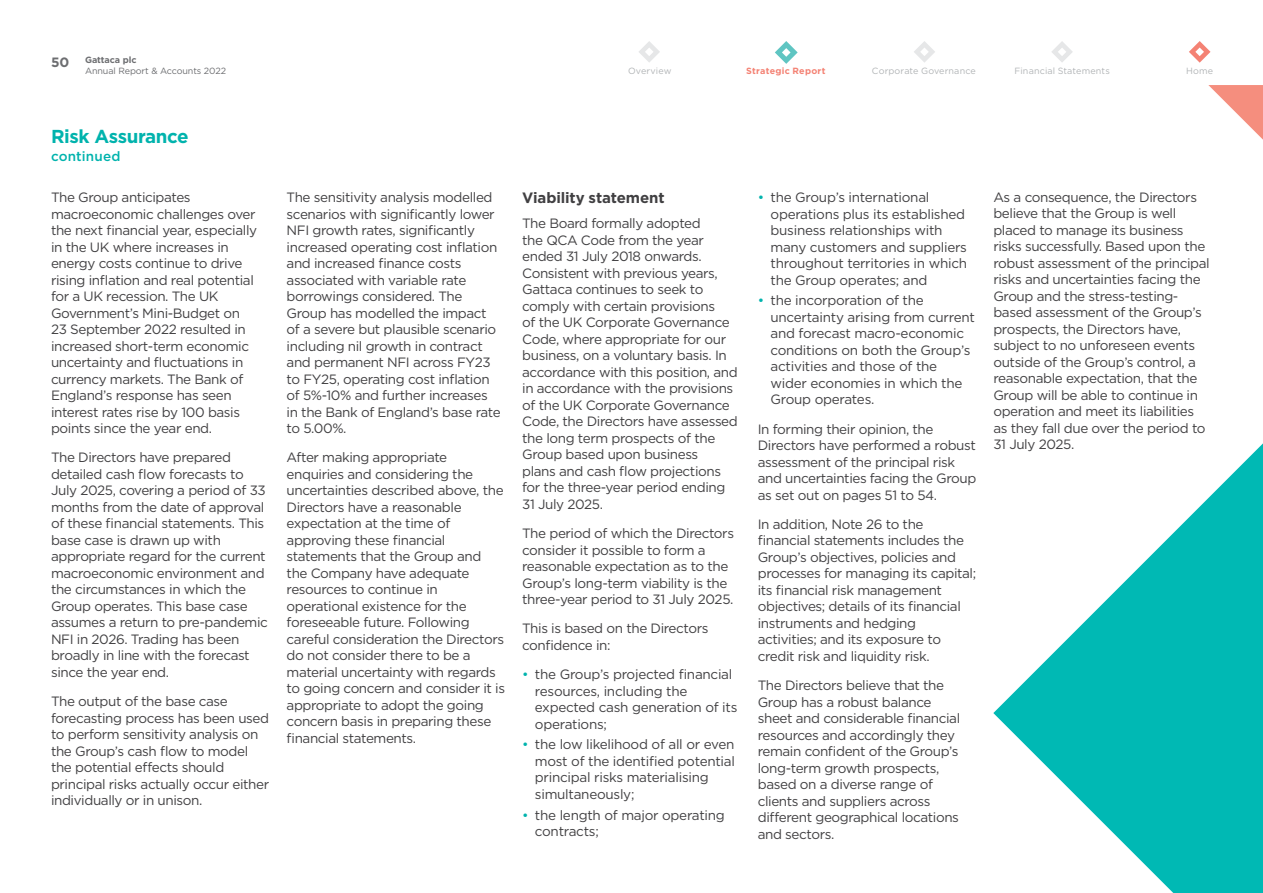
<style>
.page{position:relative;width:1263px;height:893px;background:#fff}
.page>*{position:absolute;margin:0;border:0;box-sizing:border-box;transform-origin:0 0}
.t1{font:700 18.75px "Gotham";letter-spacing:-.02em;color:#00b3ad}
.t2{font:700 15px "Gotham";letter-spacing:-.01em;color:#414042}
.t3{font:13.5px/16.5px "Gotham";letter-spacing:-.03em;color:#414042}
.t4{font:500 13.5px "Gotham";letter-spacing:.015em;color:#00b3ad}
.t5{font:9px "Gotham";letter-spacing:.015em;color:#b1b4b6}
.t6{font:9px/10.8px "Gotham";letter-spacing:-.01em;color:#6d6e71}
.t7{font:700 9px "Gotham";letter-spacing:.025em;color:#f48274}
.s1{font-weight:700;font-size:13.5px}
.s2{font-weight:700}
.s3{color:#00b3ad}
</style>
<div class="page">
<svg style="left:1208px;top:85px;width:55px;height:55px"></svg>
<svg style="left:993px;top:443px;width:270px;height:450px;fill:#00b9b4"></svg>
<svg style="left:775px;top:41px;width:23px;height:23px"></svg>
<svg style="left:639px;top:41px;width:21px;height:21px"></svg>
<svg style="left:914px;top:41px;width:21px;height:22px"></svg>
<svg style="left:1052px;top:41px;width:21px;height:21px"></svg>
<svg style="left:1189px;top:41px;width:21px;height:22px"></svg>
<p class="t6" style="left:85px;top:54px;width:143px;text-indent:-34px"><span class="s1">50</span> <span class="s2">Gattaca plc<br></span>Annual Report &amp; Accounts 2022</p>
<p class="t5" style="left:628px;top:65px;width:45px">Overview</p>
<p class="t7" style="left:746px;top:65px;width:81px">Strategic Report</p>
<p class="t5" style="left:872px;top:65px;width:106px">Corporate Governance</p>
<p class="t5" style="left:1014px;top:65px;width:97px">Financial Statements</p>
<p class="t5" style="left:1186px;top:65px;width:29px">Home</p>
<h1 class="t1" style="left:51px;top:123px;width:139px">Risk Assurance</h1>
<p class="t4" style="left:51px;top:147px;width:71px">continued</p>
<p class="t3" style="left:51px;top:189px;width:208px">The Group anticipates macroeconomic challenges over the next financial year, especially in the UK where increases in energy costs continue to drive rising inflation and real potential for a UK recession. The UK<br>Government’s Mini-Budget on<br>23 September 2022 resulted in increased short-term economic uncertainty and fluctuations in currency markets. The Bank of<br>England’s response has seen interest rates rise by 100 basis points since the year end.</p>
<p class="t3" style="left:51px;top:449px;width:218px">The Directors have prepared detailed cash flow forecasts to<br>July 2025, covering a period of 33 months from the date of approval of these financial statements. This base case is drawn up with appropriate regard for the current macroeconomic environment and the circumstances in which the<br>Group operates. This base case assumes a return to pre-pandemic<br>NFI in 2026. Trading has been broadly in line with the forecast since the year end.</p>
<p class="t3" style="left:51px;top:693px;width:220px">The output of the base case forecasting process has been used to perform sensitivity analysis on the Group’s cash flow to model the potential effects should principal risks actually occur either individually or in unison.</p>
<p class="t3" style="left:287px;top:189px;width:216px">The sensitivity analysis modelled scenarios with significantly lower<br>NFI growth rates, significantly increased operating cost inflation and increased finance costs associated with variable rate borrowings considered. The<br>Group has modelled the impact of a severe but plausible scenario including nil growth in contract and permanent NFI across FY23 to FY25, operating cost inflation of 5%-10% and further increases in the Bank of England’s base rate to 5.00%.</p>
<p class="t3" style="left:287px;top:449px;width:220px">After making appropriate enquiries and considering the uncertainties described above, the<br>Directors have a reasonable expectation at the time of approving these financial statements that the Group and the Company have adequate resources to continue in operational existence for the foreseeable future. Following careful consideration the Directors do not consider there to be a material uncertainty with regards to going concern and consider it is appropriate to adopt the going concern basis in preparing these financial statements.</p>
<p class="t2" style="left:522px;top:188px;width:144px">Viability statement</p>
<p class="t3" style="left:522px;top:215px;width:217px">The Board formally adopted<br>the QCA Code from the year ended 31 July 2018 onwards.<br>Consistent with previous years,<br>Gattaca continues to seek to comply with certain provisions<br>of the UK Corporate Governance<br>Code, where appropriate for our business, on a voluntary basis. In accordance with this position, and in accordance with the provisions of the UK Corporate Governance<br>Code, the Directors have assessed the long term prospects of the<br>Group based upon business<br>plans and cash flow projections for the three-year period ending<br>31 July 2025.</p>
<p class="t3" style="left:522px;top:525px;width:213px">The period of which the Directors consider it possible to form a reasonable expectation as to the Group’s long-term viability is the three-year period to 31 July 2025.</p>
<p class="t3" style="left:522px;top:620px;width:188px">This is based on the Directors confidence in:</p>
<p class="t3" style="left:535px;top:666px;width:204px;text-indent:-13px"><span class="s3">•</span> the Group’s projected financial resources, including the expected cash generation of its operations;</p>
<p class="t3" style="left:535px;top:736px;width:202px;text-indent:-13px"><span class="s3">•</span> the low likelihood of all or even most of the identified potential principal risks materialising simultaneously;</p>
<p class="t3" style="left:535px;top:806px;width:191px;text-indent:-13px"><span class="s3">•</span> the length of major operating contracts;</p>
<p class="t3" style="left:770px;top:189px;width:198px;text-indent:-13px"><span class="s3">•</span> the Group’s international operations plus its established business relationships with many customers and suppliers throughout territories in which the Group operates; and</p>
<p class="t3" style="left:770px;top:292px;width:206px;text-indent:-13px"><span class="s3">•</span> the incorporation of the uncertainty arising from current and forecast macro-economic conditions on both the Group’s activities and those of the wider economies in which the<br>Group operates.</p>
<p class="t3" style="left:758px;top:420px;width:220px">In forming their opinion, the<br>Directors have performed a robust assessment of the principal risk and uncertainties facing the Group as set out on pages 51 to 54.</p>
<p class="t3" style="left:758px;top:515px;width:220px">In addition, Note 26 to the financial statements includes the<br>Group’s objectives, policies and processes for managing its capital; its financial risk management objectives; details of its financial instruments and hedging activities; and its exposure to credit risk and liquidity risk.</p>
<p class="t3" style="left:758px;top:677px;width:204px">The Directors believe that the<br>Group has a robust balance sheet and considerable financial resources and accordingly they remain confident of the Group’s long-term growth prospects, based on a diverse range of clients and suppliers across different geographical locations and sectors.</p>
<p class="t3" style="left:993px;top:189px;width:218px">As a consequence, the Directors believe that the Group is well placed to manage its business risks successfully. Based upon the robust assessment of the principal risks and uncertainties facing the<br>Group and the stress-testing&shy;based assessment of the Group’s prospects, the Directors have, subject to no unforeseen events outside of the Group’s control, a reasonable expectation, that the<br>Group will be able to continue in operation and meet its liabilities as they fall due over the period to<br>31 July 2025.</p>
</div>
